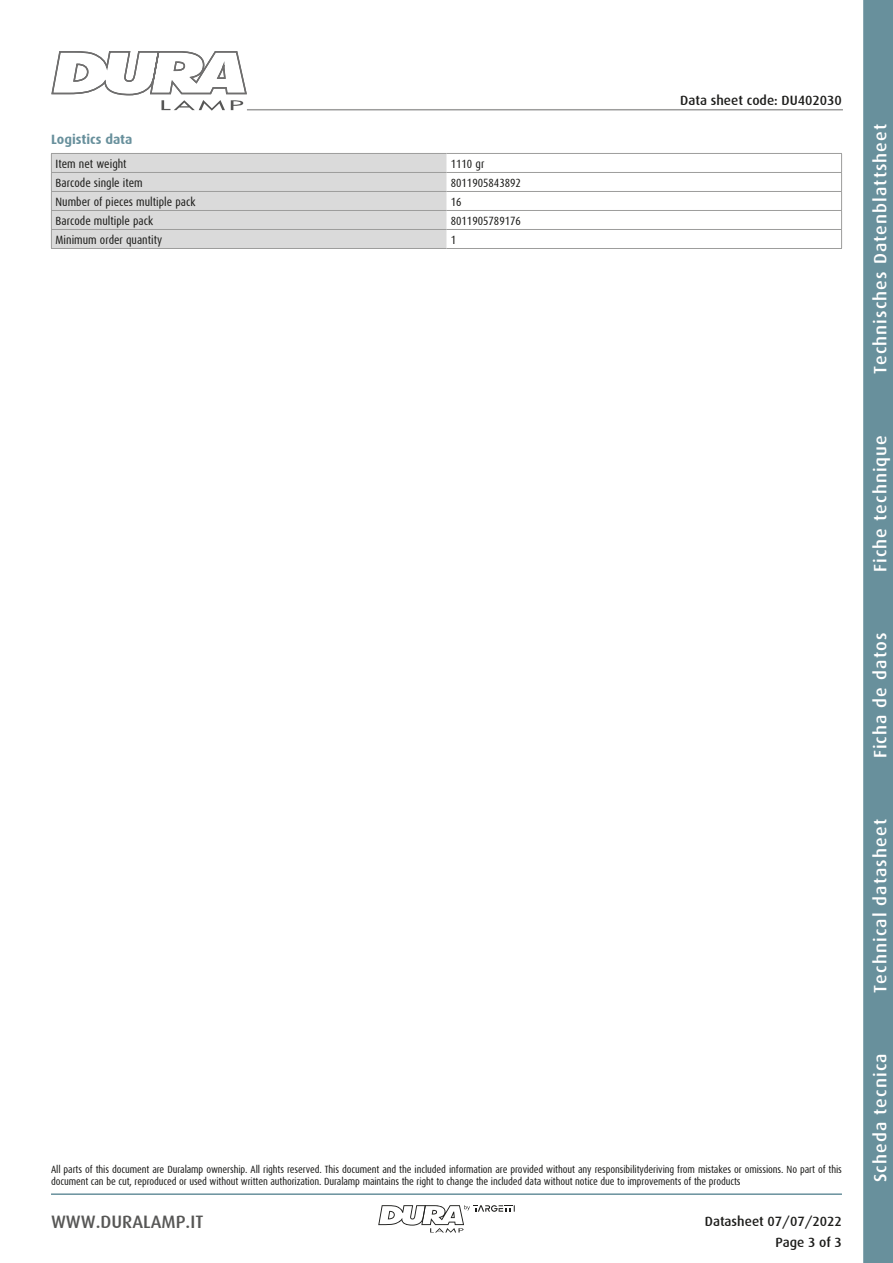
<style>
.page{position:relative;width:893px;height:1263px;background:#fff}
.page>*{position:absolute;margin:0;border:0;box-sizing:border-box;transform-origin:0 0}
.t1{font:500 18px "Dax";letter-spacing:.06em;color:#fff}
.t2{font:500 18px "Dax";color:#575756}
.t3{font:500 13.5px/21.3px "Dax";color:#1d1d1b;text-align:right}
.t4{font:700 13.5px "Dax";color:#68909c}
.t5{font:12px "Dax Condensed";color:#1d1d1b}
.t6{font:10.5px/12px "Dax Condensed";letter-spacing:-.01em;color:#1d1d1b}
</style>
<div class="page">
<svg style="left:863px;top:0;width:30px;height:1263px;background:#6b929e"></svg>
<hr style="left:51px;top:1193px;width:791px;height:2px;background:#68909c">
<svg style="left:51px;top:51px;width:197px;height:60px"></svg>
<svg style="left:378px;top:1205px;width:137px;height:28px"></svg>
<hr style="left:247px;top:109px;width:596px;height:1px;background:#9d9d9c">
<hr style="left:446px;top:153px;width:396px;height:1px;background:#9d9d9c">
<hr style="left:446px;top:172px;width:396px;height:1px;background:#9d9d9c">
<hr style="left:446px;top:191px;width:396px;height:1px;background:#9d9d9c">
<hr style="left:446px;top:210px;width:396px;height:1px;background:#9d9d9c">
<hr style="left:446px;top:229px;width:396px;height:1px;background:#9d9d9c">
<svg style="left:841px;top:154px;width:1px;height:94px"></svg>
<hr style="left:446px;top:248px;width:396px;height:1px;background:#9d9d9c">
<div style="left:51px;top:153px;width:395px;height:95px;background:#dadada"></div>
<hr style="left:51px;top:248px;width:395px;height:1px;background:#9d9d9c">
<p class="t4" style="left:51px;top:132px;width:83px">Logistics data</p>
<p class="t5" style="left:56px;top:157px;width:72px">Item net weight</p>
<p class="t5" style="left:451px;top:157px;width:35px">1110 gr</p>
<p class="t5" style="left:56px;top:177px;width:89px">Barcode single item</p>
<p class="t5" style="left:451px;top:177px;width:72px">8011905843892</p>
<p class="t5" style="left:56px;top:196px;width:141px">Number of pieces multiple pack</p>
<p class="t5" style="left:451px;top:196px;width:12px">16</p>
<p class="t5" style="left:56px;top:215px;width:99px">Barcode multiple pack</p>
<p class="t5" style="left:451px;top:215px;width:72px">8011905789176</p>
<p class="t5" style="left:56px;top:234px;width:108px">Minimum order quantity</p>
<p class="t5" style="left:451px;top:234px;width:7px">1</p>
<p class="t3" style="left:680px;top:90px;width:163px">Data sheet code: DU402030</p>
<p class="t6" style="left:51px;top:1163px;width:792px">All parts of this document are Duralamp ownership. All rights reserved. This document and the included information are provided without any responsibilityderiving from mistakes or omissions. No part of this document can be cut, reproduced or used without written authorization. Duralamp maintains the right to change the included data without notice due to improvements of the products</p>
<h1 class="t2" style="left:51px;top:1212px;width:154px">WWW.DURALAMP.IT</h1>
<p class="t3" style="left:705px;top:1211px;width:139px">Datasheet 07/07/2022<br>Page 3 of 3</p>
<h1 class="t1" style="left:870px;top:374px;width:252px;rotate:-90deg">Technisches Datenblattsheet</h1>
<h1 class="t1" style="left:870px;top:572px;width:139px;rotate:-90deg">Fiche technique</h1>
<h1 class="t1" style="left:870px;top:758px;width:127px;rotate:-90deg">Ficha de datos</h1>
<h1 class="t1" style="left:870px;top:993px;width:175px;rotate:-90deg">Technical datasheet</h1>
<h1 class="t1" style="left:870px;top:1182px;width:130px;rotate:-90deg">Scheda tecnica</h1>
</div>
